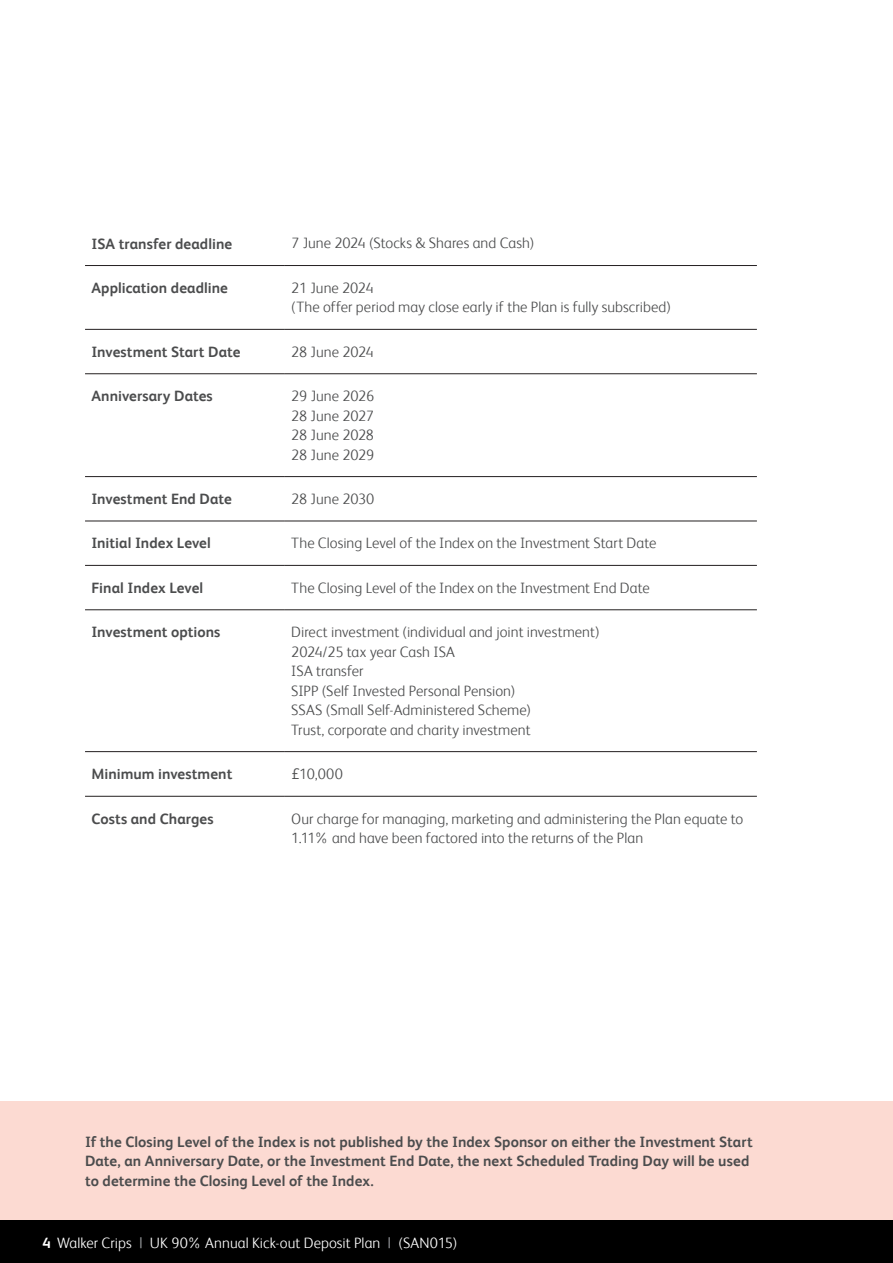
<style>
.page{position:relative;width:893px;height:1263px;background:#fff}
.page>*{position:absolute;margin:0;border:0;box-sizing:border-box;transform-origin:0 0}
.Main_body_text{font:300 15px/19.5px "FS Albert";letter-spacing:.005em;color:#4b4c4d}
.Main_body_text-2{font:700 15px/19.5px "FS Albert";letter-spacing:.005em;color:#4b4c4d}
.Main_body_text-3{font:300 15px "FS Albert";letter-spacing:.005em;color:#fff}
.s1{font-family:"Avenir";font-weight:400}
.s2{font-weight:700}
.s3{font-weight:400;color:#939598}
</style>
<div class="page">
<div style="left:0;top:1101px;width:893px;height:119px;background:#fcdad2"></div>
<hr style="left:85px;top:565px;width:200px;height:1px;background:#231f20">
<hr style="left:285px;top:521px;width:472px;height:1px;background:#231f20">
<hr style="left:285px;top:265px;width:472px;height:1px;background:#231f20">
<hr style="left:285px;top:329px;width:472px;height:1px;background:#231f20">
<hr style="left:285px;top:373px;width:472px;height:1px;background:#231f20">
<hr style="left:285px;top:476px;width:472px;height:1px;background:#231f20">
<hr style="left:85px;top:521px;width:200px;height:1px;background:#231f20">
<hr style="left:285px;top:565px;width:472px;height:1px;background:#231f20">
<hr style="left:285px;top:751px;width:472px;height:1px;background:#231f20">
<hr style="left:285px;top:796px;width:472px;height:1px;background:#231f20">
<hr style="left:85px;top:609px;width:200px;height:1px;background:#231f20">
<hr style="left:85px;top:751px;width:200px;height:1px;background:#231f20">
<hr style="left:285px;top:609px;width:472px;height:1px;background:#231f20">
<hr style="left:85px;top:796px;width:200px;height:1px;background:#231f20">
<hr style="left:85px;top:373px;width:200px;height:1px;background:#231f20">
<hr style="left:85px;top:476px;width:200px;height:1px;background:#231f20">
<hr style="left:85px;top:265px;width:200px;height:1px;background:#231f20">
<hr style="left:85px;top:329px;width:200px;height:1px;background:#231f20">
<div style="left:0;top:1220px;width:893px;height:43px;background:#000"></div>
<p class="Main_body_text-2" style="left:91px;top:233px;width:142px">ISA transfer deadline</p>
<p class="Main_body_text" style="left:291px;top:233px;width:245px">7 June 2024 (Stocks &amp; Shares and Cash)</p>
<p class="Main_body_text-2" style="left:91px;top:278px;width:138px">Application deadline</p>
<p class="Main_body_text" style="left:291px;top:278px;width:381px">21 June 2024<br>(The offer period may close early if the Plan is fully subscribed)</p>
<p class="Main_body_text-2" style="left:91px;top:342px;width:150px">Investment Start Date</p>
<p class="Main_body_text" style="left:291px;top:342px;width:84px">28 June 2024</p>
<p class="Main_body_text-2" style="left:91px;top:386px;width:123px">Anniversary Dates</p>
<p class="Main_body_text" style="left:291px;top:386px;width:84px;text-align:justify">29 June 2026<br>28 June 2027<br>28 June 2028<br>28 June 2029</p>
<p class="Main_body_text-2" style="left:91px;top:489px;width:142px">Investment End Date</p>
<p class="Main_body_text" style="left:291px;top:489px;width:84px">28 June 2030</p>
<p class="Main_body_text-2" style="left:91px;top:533px;width:121px">Initial Index Level</p>
<p class="Main_body_text" style="left:291px;top:533px;width:367px">The Closing Level of the Index on the Investment Start Date</p>
<p class="Main_body_text-2" style="left:91px;top:578px;width:113px">Final Index Level</p>
<p class="Main_body_text" style="left:291px;top:578px;width:360px">The Closing Level of the Index on the Investment End Date</p>
<p class="Main_body_text-2" style="left:91px;top:622px;width:131px">Investment options</p>
<p class="Main_body_text" style="left:291px;top:622px;width:310px">Direct investment (individual and joint investment)<br>2024/25 tax year Cash ISA<br>ISA transfer<br>SIPP (Self Invested Personal Pension)<br>SSAS (Small Self-Administered Scheme)<br>Trust, corporate and charity investment</p>
<p class="Main_body_text-2" style="left:91px;top:764px;width:142px">Minimum investment</p>
<p class="Main_body_text" style="left:291px;top:764px;width:53px"><span class="s1">£</span>10,000</p>
<p class="Main_body_text-2" style="left:91px;top:809px;width:124px">Costs and Charges</p>
<p class="Main_body_text" style="left:291px;top:809px;width:454px">Our charge for managing, marketing and administering the Plan equate to<br>1.11% and have been factored into the returns of the Plan</p>
<p class="Main_body_text-2" style="left:85px;top:1132px;width:669px">If the Closing Level of the Index is not published by the Index Sponsor on either the Investment Start<br>Date, an Anniversary Date, or the Investment End Date, the next Scheduled Trading Day will be used to determine the Closing Level of the Index.</p>
<p class="Main_body_text-3" style="left:43px;top:1234px;width:416px"><span class="s2">4</span> Walker Crips <span class="s3">|</span> UK 90% Annual Kick-out Deposit Plan <span class="s3">|</span> (SAN015)</p>
</div>
